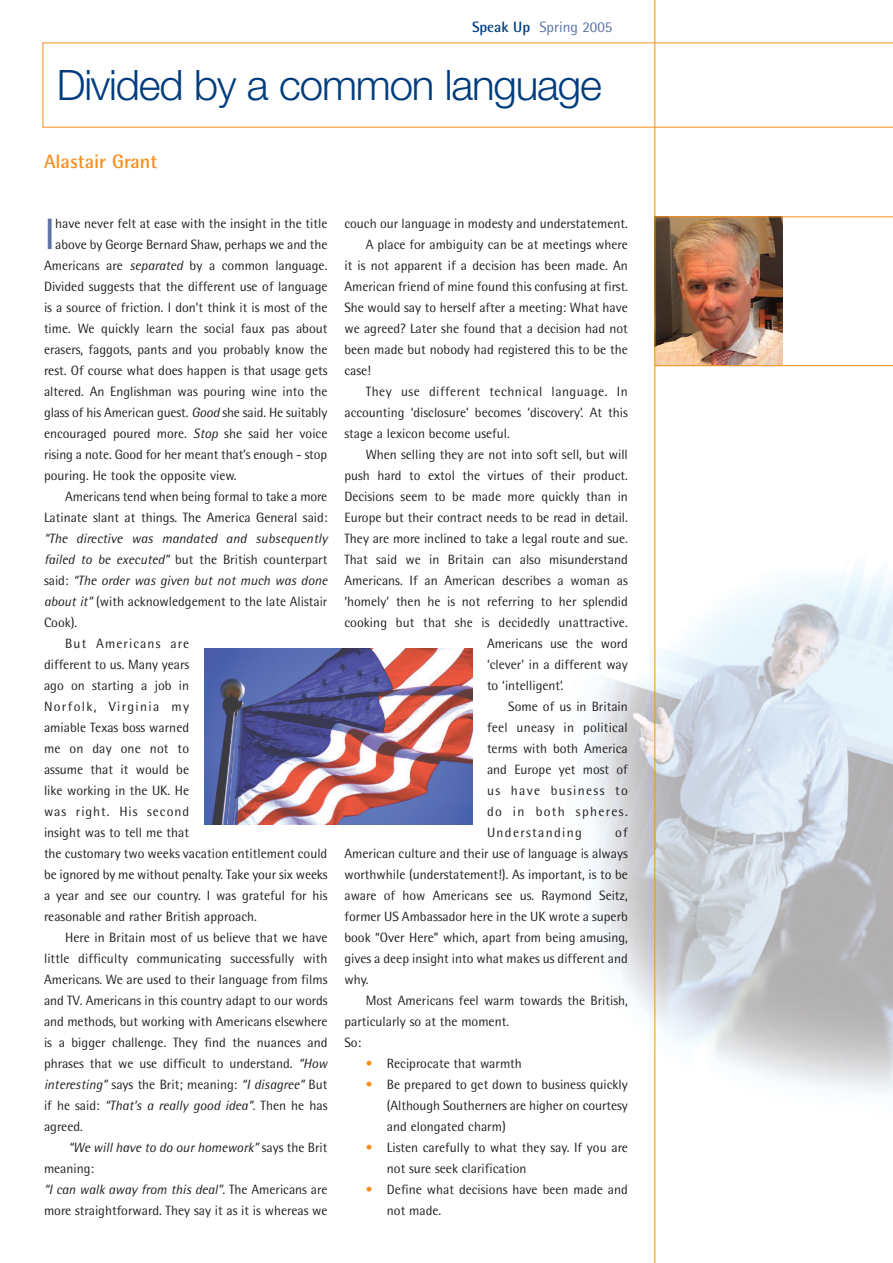
<style>
.page{position:relative;width:893px;height:1263px;background:#fff}
.page>*{position:absolute;margin:0;border:0;box-sizing:border-box;transform-origin:0 0}
.t1{font:43.95px "Rotis Semi Sans";color:#5b72a6}
.t2{font:300 42px "Helvetica Neue";letter-spacing:-.03em;color:#013d7d}
.t3{font:700 19.5px "Rotis Semi Sans";color:#f68e1e}
.t4{font:15px "Rotis Semi Sans";color:#5b72a6}
.t5{font:13.5px/21px "Rotis Semi Sans";color:#231f20}
.t6{font:italic 13.5px "Rotis Semi Sans";color:#231f20}
.t7{font:13.5px "Rotis Semi Sans";letter-spacing:.1em;color:#231f20}
.t8{font:13.5px "Rotis Semi Sans";letter-spacing:.035em;color:#231f20}
.t9{font:13.5px "Rotis Semi Sans";letter-spacing:.07em;color:#231f20}
.t10{font:13.5px "Rotis Semi Sans";letter-spacing:.08em;color:#231f20}
.s1{font-weight:700;color:#013d7d}
.s2{font-style:italic}
.s3{font-style:normal}
.s4{color:#f68e1e}
</style>
<div class="page">
<img style="left:655px;top:217px;width:127px;height:148px">
<img style="left:582px;top:433px;width:311px;height:780px">
<svg style="left:43px;top:43px;width:850px;height:85px"></svg>
<hr style="left:655px;top:365px;width:238px;height:1px;background:#f68e1e">
<img style="left:204px;top:648px;width:268px;height:177px">
<hr style="left:654px;top:0;width:1px;height:1263px;background:#f68e1e">
<hr style="left:655px;top:216px;width:238px;height:1px;background:#f68e1e">
<p class="t4" style="left:472px;top:21px;width:142px"><span class="s1">Speak Up</span> Spring 2005</p>
<h2 class="t2" style="left:57px;top:59px;width:546px">Divided by a common language</h2>
<h3 class="t3" style="left:44px;top:155px;width:115px">Alastair Grant</h3>
<h1 class="t1" style="left:44px;top:218px;width:13px">I</h1>
<p class="t5" style="left:55px;top:214px;width:274px">have never felt at ease with the insight in the title</p>
<p class="t5" style="left:55px;top:235px;width:274px">above by George Bernard Shaw, perhaps we and the</p>
<p class="t5" style="left:44px;top:256px;width:285px">Americans are <span class="s2">separated</span> by a common language.</p>
<p class="t5" style="left:44px;top:277px;width:285px">Divided suggests that the different use of language</p>
<p class="t5" style="left:44px;top:298px;width:285px">is a source of friction. I don’t think it is most of the</p>
<p class="t5" style="left:44px;top:319px;width:285px">time. We quickly learn the social faux pas about</p>
<p class="t5" style="left:44px;top:340px;width:285px">erasers, faggots, pants and you probably know the</p>
<p class="t5" style="left:44px;top:361px;width:285px">rest. Of course what does happen is that usage gets</p>
<p class="t5" style="left:44px;top:382px;width:285px">altered. An Englishman was pouring wine into the</p>
<p class="t5" style="left:44px;top:403px;width:285px">glass of his American guest. <span class="s2">Good</span> she said. He suitably</p>
<p class="t5" style="left:44px;top:424px;width:285px">encouraged poured more. <span class="s2">Stop</span> she said her voice</p>
<p class="t5" style="left:44px;top:445px;width:285px">rising a note. Good for her meant that’s enough - stop</p>
<p class="t5" style="left:44px;top:466px;width:194px">pouring. He took the opposite view.</p>
<p class="t5" style="left:65px;top:487px;width:264px">Americans tend when being formal to take a more</p>
<p class="t5" style="left:44px;top:508px;width:285px">Latinate slant at things. The America General said:</p>
<p class="t6" style="left:44px;top:533px;width:285px">“The directive was mandated and subsequently</p>
<p class="t5" style="left:44px;top:550px;width:285px"><span class="s2">failed to be executed”</span> but the British counterpart</p>
<p class="t6" style="left:44px;top:575px;width:285px"><span class="s3">said:</span> “The order was given but not much was done</p>
<p class="t5" style="left:44px;top:592px;width:285px"><span class="s2">about it”</span> (with acknowledgement to the late Alistair</p>
<p class="t5" style="left:44px;top:613px;width:35px">Cook).</p>
<p class="t10" style="left:65px;top:638px;width:125px">But Americans are</p>
<p class="t5" style="left:44px;top:655px;width:147px">different to us. Many years</p>
<p class="t5" style="left:44px;top:676px;width:147px">ago on starting a job in</p>
<p class="t7" style="left:44px;top:701px;width:147px">Norfolk, Virginia my</p>
<p class="t5" style="left:44px;top:718px;width:147px">amiable Texas boss warned</p>
<p class="t5" style="left:44px;top:739px;width:147px">me on day one not to</p>
<p class="t5" style="left:44px;top:760px;width:147px">assume that it would be</p>
<p class="t5" style="left:44px;top:781px;width:147px">like working in the UK. He</p>
<p class="t9" style="left:44px;top:806px;width:147px">was right. His second</p>
<p class="t5" style="left:44px;top:823px;width:147px">insight was to tell me that</p>
<p class="t5" style="left:44px;top:844px;width:285px">the customary two weeks vacation entitlement could</p>
<p class="t5" style="left:44px;top:865px;width:285px">be ignored by me without penalty. Take your six weeks</p>
<p class="t5" style="left:44px;top:886px;width:285px">a year and see our country. I was grateful for his</p>
<p class="t5" style="left:44px;top:907px;width:214px">reasonable and rather British approach.</p>
<p class="t5" style="left:65px;top:928px;width:264px">Here in Britain most of us believe that we have</p>
<p class="t5" style="left:44px;top:949px;width:285px">little difficulty communicating successfully with</p>
<p class="t5" style="left:44px;top:970px;width:285px">Americans. We are used to their language from films</p>
<p class="t5" style="left:44px;top:991px;width:285px">and TV. Americans in this country adapt to our words</p>
<p class="t5" style="left:44px;top:1012px;width:285px">and methods, but working with Americans elsewhere</p>
<p class="t5" style="left:44px;top:1033px;width:285px">is a bigger challenge. They find the nuances and</p>
<p class="t5" style="left:44px;top:1054px;width:285px">phrases that we use difficult to understand. <span class="s2">“How</span></p>
<p class="t6" style="left:44px;top:1079px;width:285px">interesting” <span class="s3">says the Brit; meaning:</span> “I disagree” <span class="s3">But</span></p>
<p class="t6" style="left:44px;top:1100px;width:285px"><span class="s3">if he said:</span> “That’s a really good idea”<span class="s3">. Then he has</span></p>
<p class="t5" style="left:44px;top:1117px;width:40px">agreed.</p>
<p class="t6" style="left:69px;top:1142px;width:260px">“We will have to do our homework” <span class="s3">says the Brit</span></p>
<p class="t5" style="left:44px;top:1159px;width:52px">meaning:</p>
<p class="t6" style="left:44px;top:1184px;width:285px">“I can walk away from this deal”<span class="s3">. The Americans are</span></p>
<p class="t5" style="left:44px;top:1201px;width:285px">more straightforward. They say it as it is whereas we</p>
<p class="t5" style="left:344px;top:214px;width:285px">couch our language in modesty and understatement.</p>
<p class="t5" style="left:366px;top:235px;width:264px">A place for ambiguity can be at meetings where</p>
<p class="t5" style="left:344px;top:256px;width:285px">it is not apparent if a decision has been made. An</p>
<p class="t5" style="left:344px;top:277px;width:285px">American friend of mine found this confusing at first.</p>
<p class="t5" style="left:344px;top:298px;width:285px">She would say to herself after a meeting: What have</p>
<p class="t5" style="left:344px;top:319px;width:285px">we agreed? Later she found that a decision had not</p>
<p class="t5" style="left:344px;top:340px;width:285px">been made but nobody had registered this to be the</p>
<p class="t5" style="left:344px;top:361px;width:28px">case!</p>
<p class="t8" style="left:366px;top:386px;width:264px">They use different technical language. In</p>
<p class="t5" style="left:344px;top:403px;width:285px">accounting ‘disclosure’ becomes ‘discovery’. At this</p>
<p class="t5" style="left:344px;top:424px;width:167px">stage a lexicon become useful.</p>
<p class="t5" style="left:366px;top:445px;width:264px">When selling they are not into soft sell, but will</p>
<p class="t5" style="left:344px;top:466px;width:285px">push hard to extol the virtues of their product.</p>
<p class="t5" style="left:344px;top:487px;width:285px">Decisions seem to be made more quickly than in</p>
<p class="t5" style="left:344px;top:508px;width:285px">Europe but their contract needs to be read in detail.</p>
<p class="t5" style="left:344px;top:529px;width:285px">They are more inclined to take a legal route and sue.</p>
<p class="t5" style="left:344px;top:550px;width:285px">That said we in Britain can also misunderstand</p>
<p class="t5" style="left:344px;top:571px;width:285px">Americans. If an American describes a woman as</p>
<p class="t5" style="left:344px;top:592px;width:285px">‘homely’ then he is not referring to her splendid</p>
<p class="t5" style="left:344px;top:613px;width:285px">cooking but that she is decidedly unattractive.</p>
<p class="t5" style="left:487px;top:634px;width:142px">Americans use the word</p>
<p class="t5" style="left:487px;top:655px;width:142px">‘clever’ in a different way</p>
<p class="t5" style="left:487px;top:676px;width:78px">to ‘intelligent’.</p>
<p class="t5" style="left:508px;top:697px;width:121px">Some of us in Britain</p>
<p class="t5" style="left:487px;top:718px;width:142px">feel uneasy in political</p>
<p class="t5" style="left:487px;top:739px;width:142px">terms with both America</p>
<p class="t5" style="left:487px;top:760px;width:142px">and Europe yet most of</p>
<p class="t7" style="left:487px;top:785px;width:142px">us have business to</p>
<p class="t7" style="left:487px;top:806px;width:142px">do in both spheres.</p>
<p class="t7" style="left:487px;top:827px;width:96px">Understanding</p>
<p class="t5" style="left:344px;top:823px;width:285px;text-align:justify;text-indent:271px">of American culture and their use of language is always worthwhile (understatement!). As important, is to be aware of how Americans see us. Raymond Seitz, former US Ambassador here in the UK wrote a superb book “Over Here” which, apart from being amusing, gives a deep insight into what makes us different and why.</p>
<p class="t5" style="left:344px;top:991px;width:285px;text-indent:21px">Most Americans feel warm towards the British, particularly so at the moment.<br>So:</p>
<p class="t5" style="left:366px;top:1054px;width:158px"><span class="s4">•</span> Reciprocate that warmth</p>
<p class="t5" style="left:387px;top:1075px;width:242px;text-align:justify;text-indent:-21px"><span class="s4">•</span> Be prepared to get down to business quickly (Although Southerners are higher on courtesy and elongated charm)</p>
<p class="t5" style="left:387px;top:1138px;width:243px;text-indent:-21px"><span class="s4">•</span> Listen carefully to what they say. If you are not sure seek clarification</p>
<p class="t5" style="left:387px;top:1180px;width:242px;text-indent:-21px"><span class="s4">•</span> Define what decisions have been made and not made.</p>
</div>
